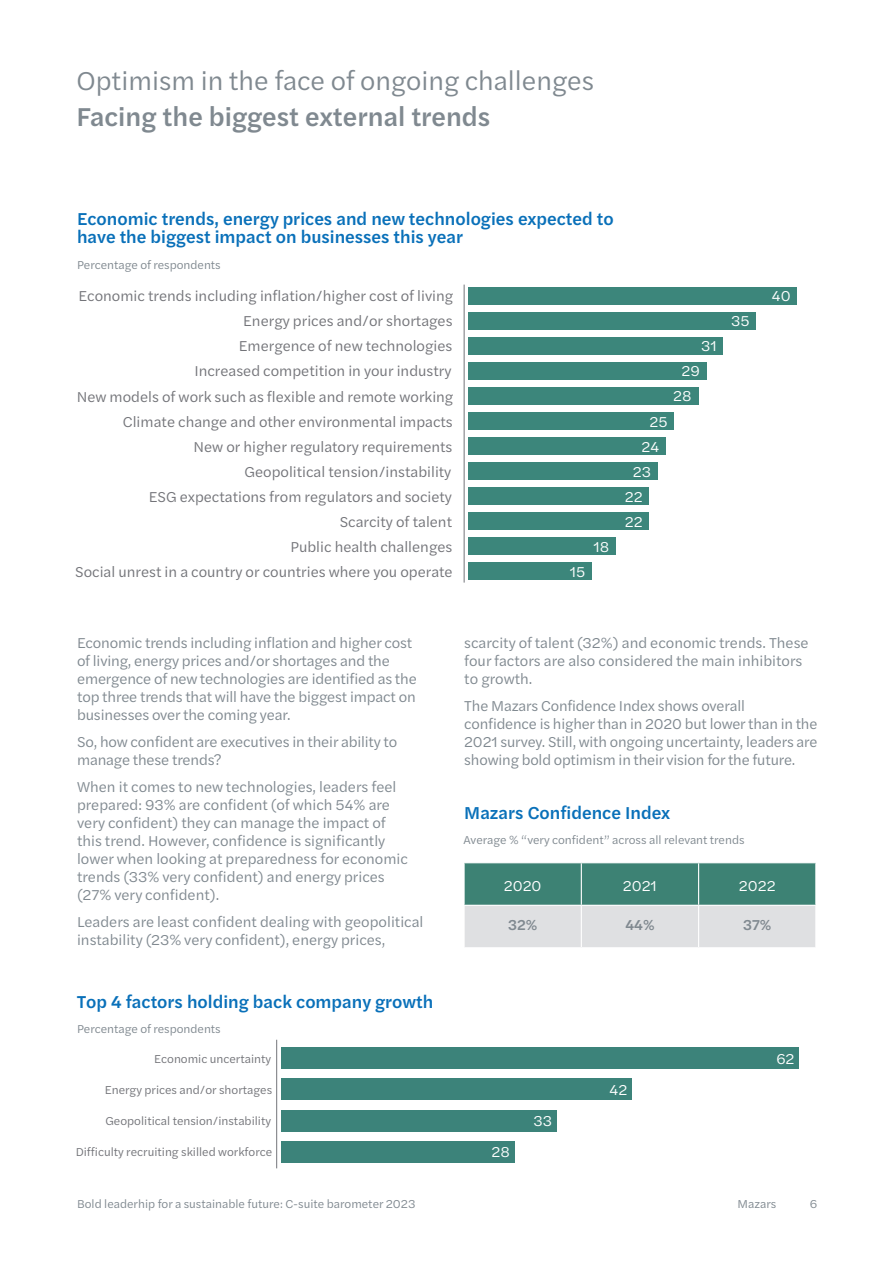
<style>
.page{position:relative;width:893px;height:1263px;background:#fff}
.page>*{position:absolute;margin:0;border:0;box-sizing:border-box;transform-origin:0 0}
.Page_title{font:27px "Halyard Text";color:#808990}
.Page_subtitle{font:500 27px "Halyard Text";color:#808990}
.Heading_1{font:500 18px/18px "Halyard Text";color:#0970b9}
.Body_text{font:15px/18px "Halyard Text";letter-spacing:-.01em;color:#808990}
.t1{font:15px/25px "Halyard Text";color:#737479;text-align:right}
.Quote_source{font:15px/25px "Halyard Text";color:#fff;text-align:center}
.Quote_source-2{font:500 15px "Halyard Text";color:#808990}
.t2{font:12px "Halyard Text";color:#737479}
.Footer_text{font:12px "Halyard Text";color:#808990}
.Page_footer{font:12px "Halyard Text";color:#808990}
</style>
<div class="page">
<div style="left:468px;top:287px;width:329px;height:18px;background:#3c867b"></div>
<div style="left:468px;top:312px;width:288px;height:18px;background:#3c867b"></div>
<div style="left:468px;top:337px;width:255px;height:18px;background:#3c867b"></div>
<div style="left:468px;top:362px;width:239px;height:18px;background:#3c867b"></div>
<div style="left:468px;top:387px;width:230px;height:18px;background:#3c867b"></div>
<div style="left:468px;top:412px;width:206px;height:18px;background:#3c867b"></div>
<div style="left:468px;top:437px;width:198px;height:18px;background:#3c867b"></div>
<div style="left:468px;top:462px;width:189px;height:18px;background:#3c867b"></div>
<div style="left:468px;top:487px;width:181px;height:18px;background:#3c867b"></div>
<div style="left:468px;top:512px;width:181px;height:18px;background:#3c867b"></div>
<div style="left:468px;top:537px;width:148px;height:18px;background:#3c867b"></div>
<div style="left:468px;top:562px;width:124px;height:18px;background:#3c867b"></div>
<hr style="left:464px;top:285px;width:1px;height:298px;background:#737479">
<svg style="left:463px;top:294px;width:2px;height:277px"></svg>
<div style="left:281px;top:1047px;width:518px;height:22px;background:#3c837a"></div>
<div style="left:281px;top:1078px;width:351px;height:22px;background:#3c837a"></div>
<div style="left:281px;top:1109px;width:275px;height:22px;background:#3c837a"></div>
<div style="left:281px;top:1141px;width:234px;height:22px;background:#3c837a"></div>
<hr style="left:276px;top:1040px;width:1px;height:128px;background:#737479">
<svg style="left:465px;top:863px;width:350px;height:84px;background:#8eb1ab"></svg>
<hr style="left:581px;top:863px;width:1px;height:42px;background:#fff">
<hr style="left:698px;top:863px;width:1px;height:42px;background:#fff">
<hr style="left:463px;top:905px;width:118px;height:1px;background:#fff">
<hr style="left:581px;top:905px;width:118px;height:1px;background:#fff">
<hr style="left:581px;top:906px;width:1px;height:41px;background:#fff">
<hr style="left:699px;top:905px;width:117px;height:1px;background:#fff">
<hr style="left:698px;top:906px;width:1px;height:41px;background:#fff">
<p class="Page_title" style="left:77px;top:61px;width:519px">Optimism in the face of ongoing challenges</p>
<p class="Page_subtitle" style="left:77px;top:97px;width:415px">Facing the biggest external trends</p>
<p class="Heading_1" style="left:77px;top:209px;width:538px">Economic trends, energy prices and new technologies expected to have the biggest impact on businesses this year</p>
<p class="Footer_text" style="left:77px;top:257px;width:145px">Percentage of respondents</p>
<p class="t1" style="left:75px;top:283px;width:380px">Economic trends including inflation/higher cost of living Energy prices and/or shortages<br>Emergence of new technologies<br>Increased competition in your industry<br>New models of work such as flexible and remote working Climate change and other environmental impacts<br>New or higher regulatory requirements<br>Geopolitical tension/instability<br>ESG expectations from regulators and society<br>Scarcity of talent<br>Public health challenges<br>Social unrest in a country or countries where you operate</p>
<p class="Quote_source" style="left:772px;top:283px;width:20px">40</p>
<p class="Quote_source" style="left:731px;top:308px;width:20px">35</p>
<p class="Quote_source" style="left:701px;top:333px;width:17px">31</p>
<p class="Quote_source" style="left:673px;top:358px;width:28px">29<br>28</p>
<p class="Quote_source" style="left:649px;top:408px;width:20px">25</p>
<p class="Quote_source" style="left:641px;top:433px;width:19px">24</p>
<p class="Quote_source" style="left:633px;top:458px;width:20px">23</p>
<p class="Quote_source" style="left:625px;top:483px;width:19px">22</p>
<p class="Quote_source" style="left:625px;top:508px;width:19px">22</p>
<p class="Quote_source" style="left:593px;top:533px;width:17px">18</p>
<p class="Quote_source" style="left:570px;top:558px;width:17px">15</p>
<p class="Body_text" style="left:77px;top:633px;width:341px">Economic trends including inflation and higher cost of living, energy prices and/or shortages and the emergence of new technologies are identified as the top three trends that will have the biggest impact on businesses over the coming year.</p>
<p class="Body_text" style="left:77px;top:732px;width:322px">So, how confident are executives in their ability to manage these trends?</p>
<p class="Body_text" style="left:77px;top:777px;width:332px">When it comes to new technologies, leaders feel prepared: 93% are confident (of which 54% are very confident) they can manage the impact of this trend. However, confidence is significantly lower when looking at preparedness for economic trends (33% very confident) and energy prices (27% very confident).</p>
<p class="Body_text" style="left:77px;top:912px;width:348px">Leaders are least confident dealing with geopolitical instability (23% very confident), energy prices,</p>
<p class="Heading_1" style="left:77px;top:992px;width:358px">Top 4 factors holding back company growth</p>
<p class="Footer_text" style="left:77px;top:1020px;width:145px">Percentage of respondents</p>
<p class="t2" style="left:154px;top:1050px;width:118px">Economic uncertainty</p>
<p class="t2" style="left:105px;top:1081px;width:169px">Energy prices and/or shortages</p>
<p class="t2" style="left:105px;top:1112px;width:167px">Geopolitical tension/instability</p>
<p class="t2" style="left:76px;top:1143px;width:198px">Difficulty recruiting skilled workforce</p>
<p class="Body_text" style="left:464px;top:633px;width:346px">scarcity of talent (32%) and economic trends. These four factors are also considered the main inhibitors to growth.</p>
<p class="Body_text" style="left:464px;top:696px;width:355px">The Mazars Confidence Index shows overall confidence is higher than in 2020 but lower than in the 2021 survey. Still, with ongoing uncertainty, leaders are showing bold optimism in their vision for the future.</p>
<p class="Heading_1" style="left:464px;top:803px;width:207px">Mazars Confidence Index</p>
<p class="Footer_text" style="left:463px;top:831px;width:283px">Average % “very confident” across all relevant trends</p>
<p class="Quote_source" style="left:504px;top:873px;width:39px">2020</p>
<p class="Quote_source" style="left:623px;top:873px;width:36px">2021</p>
<p class="Quote_source" style="left:739px;top:873px;width:38px">2022</p>
<p class="Quote_source-2" style="left:508px;top:914px;width:31px">32%</p>
<p class="Quote_source-2" style="left:625px;top:914px;width:31px">44%</p>
<p class="Quote_source-2" style="left:743px;top:914px;width:30px">37%</p>
<p class="Quote_source" style="left:492px;top:1139px;width:20px">28</p>
<p class="Quote_source" style="left:534px;top:1108px;width:20px">33</p>
<p class="Quote_source" style="left:609px;top:1076px;width:19px">42</p>
<p class="Quote_source" style="left:777px;top:1045px;width:19px">62</p>
<p class="Page_footer" style="left:77px;top:1195px;width:340px">Bold leaderhip for a sustainable future: C-suite barometer 2023</p>
<p class="Page_footer" style="left:738px;top:1195px;width:40px">Mazars</p>
<p class="Page_footer" style="left:810px;top:1195px;width:8px">6</p>
</div>
